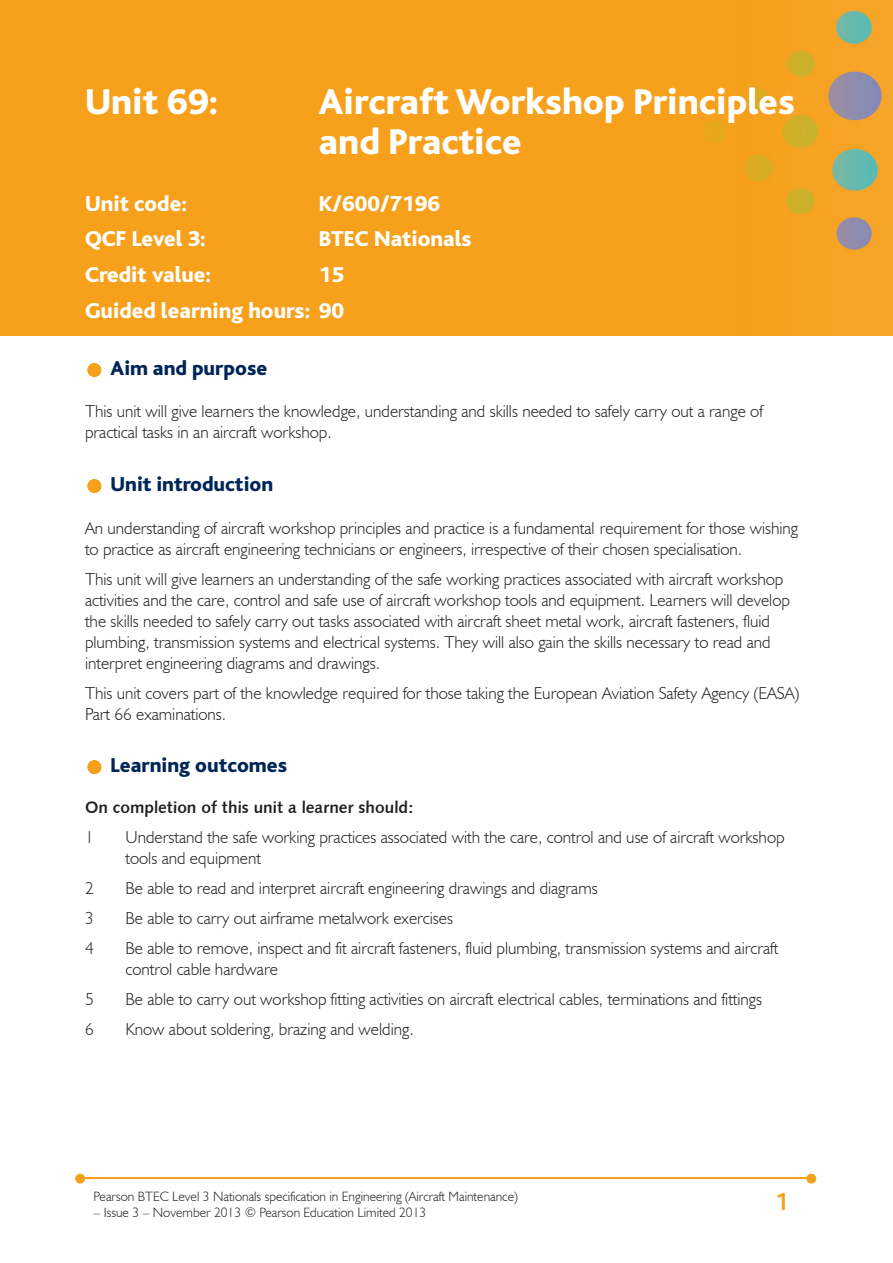
<style>
.page{position:relative;width:893px;height:1263px;background:#fff}
.page>*{position:absolute;margin:0;border:0;box-sizing:border-box;transform-origin:0 0}
.t1{font:800 37.5px/40.5px "Bliss";color:#fff}
.t2{font:700 25.5px "Bliss";color:#f6a01b}
.t3{font:800 22.5px/35.7px "Bliss";color:#fff;text-align:right}
.t4{font:800 21px "Bliss";color:#002556}
.t5{font:300 17.25px/21px "Humanist 521 BT";color:#231f20}
.t6{font:16.5px "Humanist 531 BT Bold A";color:#231f20}
.t7{font:300 13.5px "Humanist 521 BT";color:#231f20}
</style>
<div class="page">
<img style="left:0;top:0;width:893px;height:336px">
<hr style="left:83px;top:1178px;width:727px;height:1px;background:#f6a01b">
<svg style="left:806px;top:1174px;width:10px;height:9px"></svg>
<svg style="left:75px;top:1174px;width:10px;height:9px"></svg>
<svg style="left:88px;top:363px;width:13px;height:14px"></svg>
<svg style="left:88px;top:479px;width:13px;height:14px"></svg>
<svg style="left:88px;top:760px;width:13px;height:14px"></svg>
<h1 class="t1" style="left:85px;top:82px;width:135px">Unit 69:</h1>
<h1 class="t1" style="left:319px;top:82px;width:477px">Aircraft Workshop Principles and Practice</h1>
<h3 class="t3" style="left:85px;top:186px;width:104px">Unit code:</h3>
<h3 class="t3" style="left:319px;top:186px;width:123px">K/600/7196</h3>
<h3 class="t3" style="left:85px;top:222px;width:122px">QCF Level 3:</h3>
<h3 class="t3" style="left:319px;top:222px;width:154px">BTEC Nationals</h3>
<h3 class="t3" style="left:85px;top:257px;width:128px">Credit value:</h3>
<h3 class="t3" style="left:85px;top:257px;width:261px">15<br>Guided learning hours: 90</h3>
<p class="t4" style="left:111px;top:357px;width:158px">Aim and purpose</p>
<p class="t5" style="left:85px;top:401px;width:679px">This unit will give learners the knowledge, understanding and skills needed to safely carry out a range of practical tasks in an aircraft workshop.</p>
<p class="t4" style="left:111px;top:473px;width:164px">Unit introduction</p>
<p class="t5" style="left:85px;top:517px;width:715px">An understanding of aircraft workshop principles and practice is a fundamental requirement for those wishing to practice as aircraft engineering technicians or engineers, irrespective of their chosen specialisation.</p>
<p class="t5" style="left:85px;top:568px;width:706px">This unit will give learners an understanding of the safe working practices associated with aircraft workshop activities and the care, control and safe use of aircraft workshop tools and equipment. Learners will develop the skills needed to safely carry out tasks associated with aircraft sheet metal work, aircraft fasteners, fluid plumbing, transmission systems and electrical systems. They will also gain the skills necessary to read and interpret engineering diagrams and drawings.</p>
<p class="t5" style="left:85px;top:682px;width:716px">This unit covers part of the knowledge required for those taking the European Aviation Safety Agency (EASA)<br>Part 66 examinations.</p>
<p class="t4" style="left:111px;top:754px;width:178px">Learning outcomes</p>
<p class="t6" style="left:85px;top:797px;width:330px">On completion of this unit a learner should:</p>
<p class="t5" style="left:85px;top:826px;width:10px">1</p>
<p class="t5" style="left:125px;top:826px;width:661px">Understand the safe working practices associated with the care, control and use of aircraft workshop tools and equipment</p>
<p class="t5" style="left:85px;top:877px;width:10px">2</p>
<p class="t5" style="left:125px;top:877px;width:474px">Be able to read and interpret aircraft engineering drawings and diagrams</p>
<p class="t5" style="left:85px;top:907px;width:10px">3</p>
<p class="t5" style="left:125px;top:907px;width:329px">Be able to carry out airframe metalwork exercises</p>
<p class="t5" style="left:85px;top:937px;width:10px">4</p>
<p class="t5" style="left:125px;top:937px;width:654px">Be able to remove, inspect and fit aircraft fasteners, fluid plumbing, transmission systems and aircraft control cable hardware</p>
<p class="t5" style="left:85px;top:988px;width:10px">5</p>
<p class="t5" style="left:125px;top:988px;width:638px">Be able to carry out workshop fitting activities on aircraft electrical cables, terminations and fittings</p>
<p class="t5" style="left:85px;top:1018px;width:10px">6</p>
<p class="t5" style="left:125px;top:1018px;width:290px">Know about soldering, brazing and welding.</p>
<p class="t7" style="left:94px;top:1188px;width:426px">Pearson BTEC Level 3 Nationals specification in Engineering (Aircraft Maintenance)</p>
<p class="t7" style="left:94px;top:1204px;width:334px">– Issue 3 – November 2013 © Pearson Education Limited 2013</p>
<h2 class="t2" style="left:775px;top:1188px;width:15px">1</h2>
</div>
